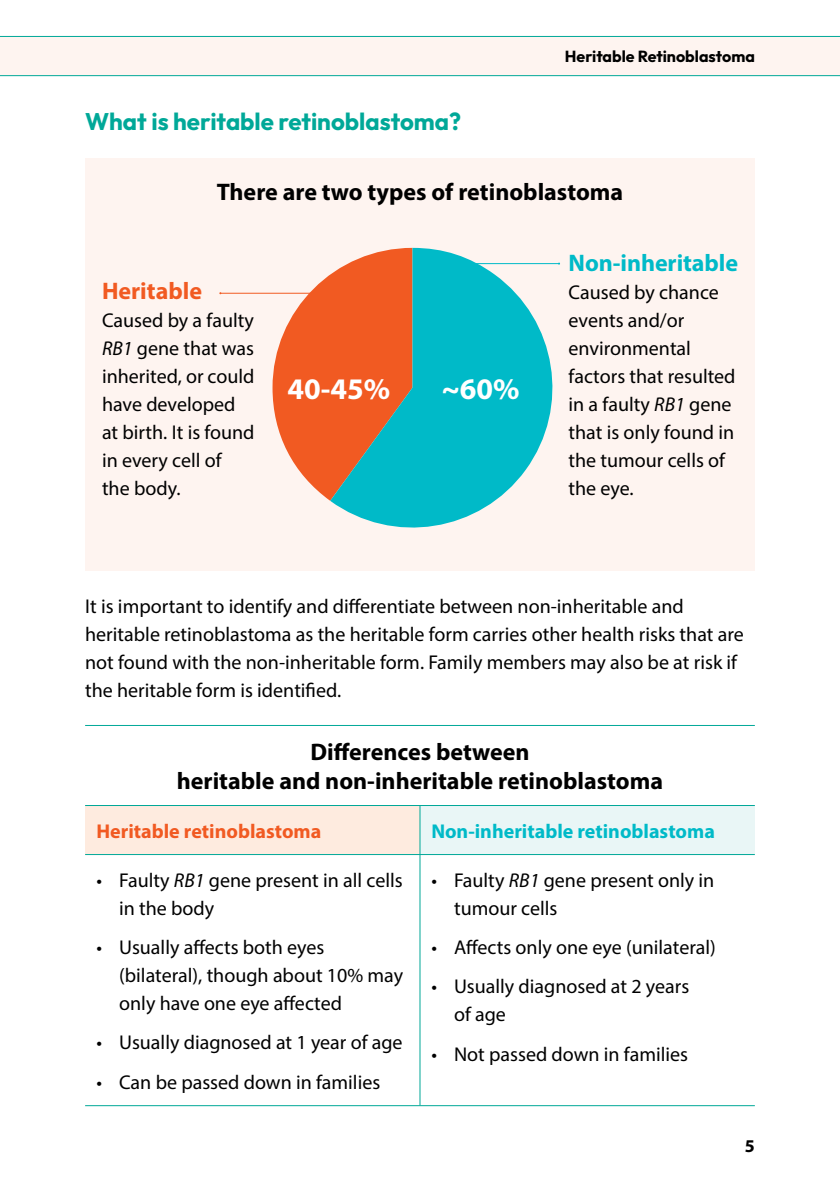
<style>
.page{position:relative;width:840px;height:1191px;background:#fff}
.page>*{position:absolute;margin:0;border:0;box-sizing:border-box;transform-origin:0 0}
.t1{font:700 30px "Myriad Pro";color:#fff}
.t2{font:700 24px/28px "Myriad Pro";color:#000;text-align:center}
.t3{font:100 24px "Outfit";color:#00a898}
.t4{font:700 24px "Myriad Pro";letter-spacing:-.005em;color:#00bac8}
.t5{font:700 24px "Myriad Pro";color:#f15a22}
.t6{font:20px/28px "Myriad Pro";color:#000}
.t7{font:700 20px "Myriad Pro";color:#00bac8}
.t8{font:700 20px "Myriad Pro";color:#f15a22}
.t9{font:700 18px "Myriad Pro";color:#000}
.t10{font:100 16px "Outfit";color:#000}
.s1{font-style:italic}
</style>
<div class="page">
<div style="left:0;top:36px;width:839px;height:40px;background:#fef4f0"></div>
<div style="left:85px;top:158px;width:669px;height:413px;background:#fef4f0"></div>
<div style="left:85px;top:805px;width:335px;height:49px;background:#feebdf"></div>
<div style="left:420px;top:805px;width:334px;height:49px;background:#e9f6f6"></div>
<hr style="left:85px;top:725px;width:335px;height:1px;background:#00a898">
<hr style="left:420px;top:725px;width:334px;height:1px;background:#00a898">
<hr style="left:85px;top:805px;width:335px;height:1px;background:#00a898">
<hr style="left:420px;top:805px;width:334px;height:1px;background:#00a898">
<hr style="left:419px;top:805px;width:1px;height:49px;background:#00a898">
<hr style="left:85px;top:854px;width:335px;height:1px;background:#00a898">
<hr style="left:420px;top:854px;width:334px;height:1px;background:#00a898">
<hr style="left:419px;top:854px;width:1px;height:251px;background:#00a898">
<hr style="left:85px;top:1105px;width:335px;height:1px;background:#00a898">
<hr style="left:420px;top:1105px;width:334px;height:1px;background:#00a898">
<svg style="left:272px;top:274px;width:58px;height:227px"></svg>
<svg style="left:330px;top:248px;width:230px;height:280px;fill:#00bac8"></svg>
<hr style="left:220px;top:293px;width:108px;height:1px;background:#f15a22">
<hr style="left:451px;top:263px;width:107px;height:1px;background:#00bac8">
<p class="t3" style="left:85px;top:108px;width:377px">What is heritable retinoblastoma?</p>
<p class="t10" style="left:564px;top:47px;width:191px">Heritable Retinoblastoma</p>
<p class="t2" style="left:216px;top:177px;width:408px">There are two types of retinoblastoma</p>
<p class="t5" style="left:102px;top:275px;width:101px">Heritable</p>
<p class="t6" style="left:102px;top:306px;width:154px">Caused by a faulty<br><span class="s1">RB1</span> gene that was inherited, or could have developed at birth. It is found in every cell of<br>the body.</p>
<h1 class="t1" style="left:287px;top:369px;width:104px">40-45%</h1>
<h1 class="t1" style="left:441px;top:369px;width:79px">~60%</h1>
<p class="t4" style="left:568px;top:247px;width:171px">Non-inheritable</p>
<p class="t6" style="left:568px;top:278px;width:168px">Caused by chance events and/or environmental factors that resulted in a faulty <span class="s1">RB1</span> gene that is only found in the tumour cells of the eye.</p>
<p class="t6" style="left:85px;top:592px;width:659px">It is important to identify and differentiate between non-inheritable and heritable retinoblastoma as the heritable form carries other health risks that are not found with the non-inheritable form. Family members may also be at risk if the heritable form is identified.</p>
<p class="t2" style="left:177px;top:737px;width:487px">Differences between<br>heritable and non-inheritable retinoblastoma</p>
<p class="t8" style="left:96px;top:817px;width:226px">Heritable retinoblastoma</p>
<p class="t7" style="left:431px;top:817px;width:285px">Non-inheritable retinoblastoma</p>
<p class="t6" style="left:119px;top:865px;width:285px;text-indent:-23px">• Faulty <span class="s1">RB1</span> gene present in all cells in the body</p>
<p class="t6" style="left:119px;top:933px;width:285px;text-indent:-23px">• Usually affects both eyes (bilateral), though about 10% may only have one eye affected</p>
<p class="t6" style="left:96px;top:1028px;width:307px">• Usually diagnosed at 1 year of age</p>
<p class="t6" style="left:96px;top:1067px;width:285px">• Can be passed down in families</p>
<p class="t6" style="left:454px;top:865px;width:261px;text-indent:-23px">• Faulty <span class="s1">RB1</span> gene present only in tumour cells</p>
<p class="t6" style="left:431px;top:933px;width:286px">• Affects only one eye (unilateral)</p>
<p class="t6" style="left:454px;top:972px;width:236px;text-indent:-23px">• Usually diagnosed at 2 years of age</p>
<p class="t6" style="left:431px;top:1039px;width:258px">• Not passed down in families</p>
<p class="t9" style="left:744px;top:1134px;width:11px">5</p>
</div>
